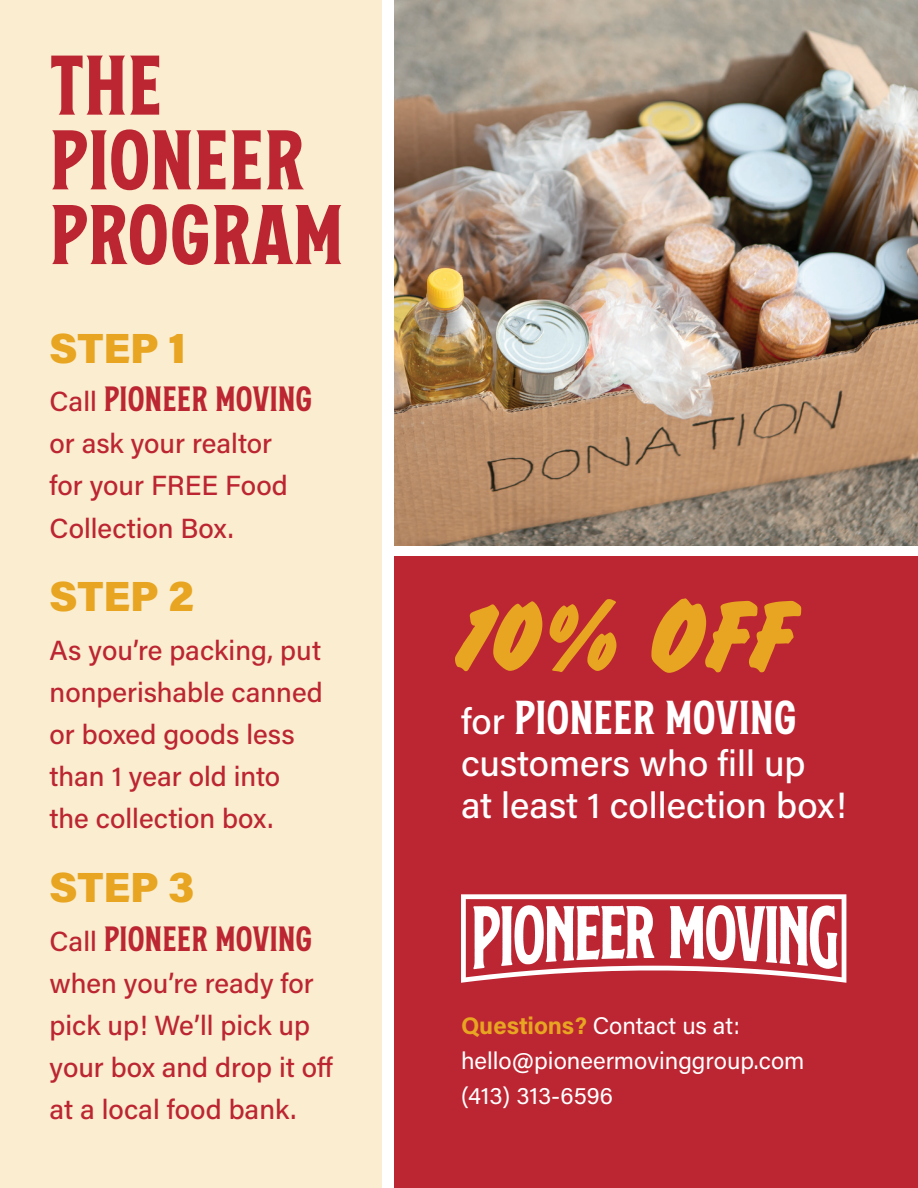
<style>
.page{position:relative;width:918px;height:1188px;background:#fff}
.page>*{position:absolute;margin:0;border:0;box-sizing:border-box;transform-origin:0 0}
.t1{font:700 105.6px "Flash D";color:#e7a521}
.t2{font:500 86.85px/74.7px "Bystander Serif";letter-spacing:-.005em;color:#bc2532}
.t3{font:49.5px "Bystander Serif";letter-spacing:-.005em;color:#fff}
.t4{font:900 42.15px "Acumin Pro";color:#e7a521}
.t5{font:500 36.45px/42.2px "Acumin Pro";color:#fff}
.t6{font:36.45px "Bystander Serif";letter-spacing:-.005em;color:#bc2532}
.t7{font:500 27.75px/42.2px "Acumin Pro";color:#bc2532}
.t8{font:24px/34.8px "Acumin Pro";color:#fff}
.s1{font-family:"Acumin Pro";font-weight:500;font-size:27.75px}
.s2{font-family:"Acumin Pro";font-weight:500;font-size:36.45px}
.s3{font-weight:700;color:#e7a521}
</style>
<div class="page">
<img style="left:394px;top:0;width:524px;height:546px">
<div style="left:394px;top:556px;width:524px;height:632px;background:#bc2532"></div>
<div style="left:0;top:0;width:382px;height:1188px;background:#fbedcf"></div>
<svg style="left:461px;top:894px;width:385px;height:89px"></svg>
<h2 class="t2" style="left:50px;top:47px;width:296px">THE<br>PIONEER<br>PROGRAM</h2>
<h3 class="t4" style="left:50px;top:318px;width:138px">STEP 1</h3>
<h3 class="t6" style="left:50px;top:379px;width:265px"><span class="s1">Call</span> PIONEER MOVING</h3>
<p class="t7" style="left:50px;top:421px;width:240px">or ask your realtor for your FREE Food<br>Collection Box.</p>
<h3 class="t4" style="left:50px;top:567px;width:146px">STEP 2</h3>
<p class="t7" style="left:50px;top:628px;width:275px">As you’re packing, put nonperishable canned or boxed goods less than 1 year old into the collection box.</p>
<h3 class="t4" style="left:50px;top:858px;width:146px">STEP 3</h3>
<h3 class="t6" style="left:50px;top:918px;width:265px"><span class="s1">Call</span> PIONEER MOVING</h3>
<p class="t7" style="left:50px;top:961px;width:285px">when you’re ready for pick up! We’ll pick up your box and drop it off at a local food bank.</p>
<h1 class="t1" style="left:461px;top:572px;width:337px">10% OFF</h1>
<h3 class="t3" style="left:461px;top:690px;width:338px"><span class="s2">for</span> PIONEER MOVING</h3>
<h3 class="t5" style="left:461px;top:740px;width:387px">customers who fill up<br>at least 1 collection box!</h3>
<p class="t8" style="left:461px;top:1007px;width:345px"><span class="s3">Questions?</span> Contact us at: hello@pioneermovinggroup.com (413) 313-6596</p>
</div>
